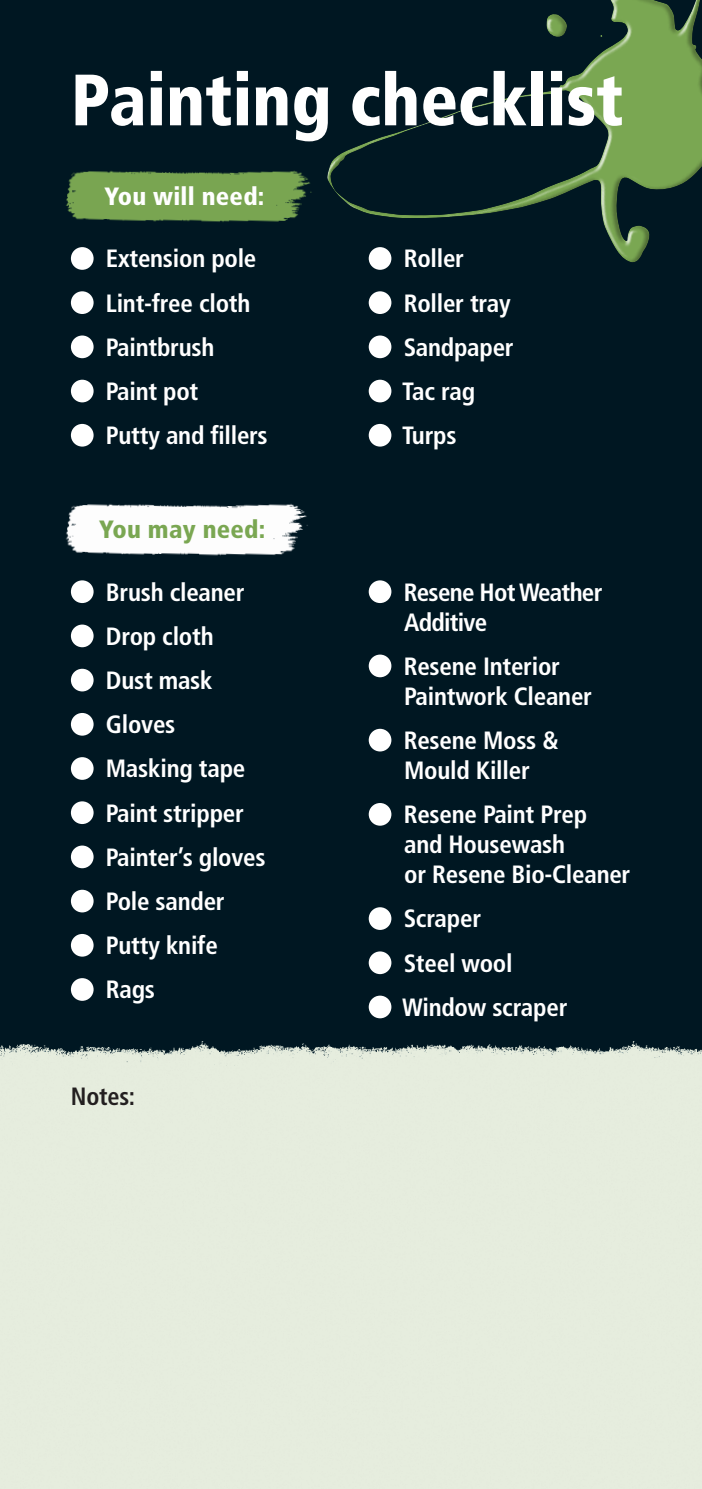
<style>
.page{position:relative;width:702px;height:1489px;background:#fff}
.page>*{position:absolute;margin:0;border:0;box-sizing:border-box;transform-origin:0 0}
.t1{font:900 condensed 72.5px "Frutiger";color:#fff}
.t2{font:700 condensed 25px/44.2px "Frutiger";letter-spacing:-.01em;color:#fff}
.t3{font:700 condensed 25px/30px "Frutiger";letter-spacing:-.03em;color:#fff}
.t4{font:900 condensed 25px "Frutiger";letter-spacing:.01em;color:#fff}
.t5{font:900 condensed 25px "Frutiger";letter-spacing:.01em;color:#7aa752}
.t6{font:700 condensed 25px "Frutiger";letter-spacing:-.01em;color:#231f20}
</style>
<div class="page">
<div style="left:0;top:0;width:702px;height:1488px;background:#001722"></div>
<svg style="left:327px;top:0;width:375px;height:303px"></svg>
<div style="left:0;top:1041px;width:702px;height:447px;background:#e6edde"></div>
<img style="left:66px;top:170px;width:246px;height:52px">
<img style="left:66px;top:503px;width:242px;height:53px">
<div style="left:71px;top:247px;width:23px;height:23px;background:#fff;border-radius:50%"></div>
<div style="left:71px;top:291px;width:23px;height:23px;background:#fff;border-radius:50%"></div>
<div style="left:71px;top:335px;width:23px;height:23px;background:#fff;border-radius:50%"></div>
<div style="left:71px;top:380px;width:23px;height:22px;background:#fff;border-radius:50%"></div>
<div style="left:71px;top:424px;width:23px;height:22px;background:#fff;border-radius:50%"></div>
<div style="left:369px;top:247px;width:22px;height:23px;background:#fff;border-radius:50%"></div>
<div style="left:369px;top:291px;width:22px;height:23px;background:#fff;border-radius:50%"></div>
<div style="left:369px;top:335px;width:22px;height:23px;background:#fff;border-radius:50%"></div>
<div style="left:369px;top:380px;width:22px;height:22px;background:#fff;border-radius:50%"></div>
<div style="left:369px;top:424px;width:22px;height:22px;background:#fff;border-radius:50%"></div>
<div style="left:71px;top:580px;width:23px;height:23px;background:#fff;border-radius:50%"></div>
<div style="left:71px;top:624px;width:23px;height:23px;background:#fff;border-radius:50%"></div>
<div style="left:71px;top:668px;width:23px;height:23px;background:#fff;border-radius:50%"></div>
<div style="left:71px;top:713px;width:23px;height:22px;background:#fff;border-radius:50%"></div>
<div style="left:71px;top:757px;width:23px;height:22px;background:#fff;border-radius:50%"></div>
<div style="left:71px;top:801px;width:23px;height:23px;background:#fff;border-radius:50%"></div>
<div style="left:71px;top:845px;width:23px;height:23px;background:#fff;border-radius:50%"></div>
<div style="left:71px;top:889px;width:23px;height:23px;background:#fff;border-radius:50%"></div>
<div style="left:71px;top:933px;width:23px;height:23px;background:#fff;border-radius:50%"></div>
<div style="left:71px;top:978px;width:23px;height:22px;background:#fff;border-radius:50%"></div>
<div style="left:369px;top:580px;width:22px;height:23px;background:#fff;border-radius:50%"></div>
<div style="left:369px;top:654px;width:22px;height:23px;background:#fff;border-radius:50%"></div>
<div style="left:369px;top:728px;width:22px;height:23px;background:#fff;border-radius:50%"></div>
<div style="left:369px;top:803px;width:22px;height:22px;background:#fff;border-radius:50%"></div>
<div style="left:369px;top:907px;width:22px;height:22px;background:#fff;border-radius:50%"></div>
<div style="left:369px;top:951px;width:22px;height:23px;background:#fff;border-radius:50%"></div>
<div style="left:369px;top:995px;width:22px;height:23px;background:#fff;border-radius:50%"></div>
<h1 class="t1" style="left:71px;top:56px;width:554px">Painting checklist</h1>
<p class="t4" style="left:105px;top:181px;width:161px">You will need:</p>
<p class="t2" style="left:106px;top:236px;width:163px">Extension pole<br>Lint-free cloth<br>Paintbrush<br>Paint pot<br>Putty and fillers</p>
<p class="t2" style="left:402px;top:236px;width:113px">Roller<br>Roller tray<br>Sandpaper<br>Tac rag<br>Turps</p>
<p class="t5" style="left:99px;top:514px;width:168px">You may need:</p>
<p class="t2" style="left:106px;top:569px;width:161px">Brush cleaner<br>Drop cloth<br>Dust mask<br>Gloves<br>Masking tape<br>Paint stripper<br>Painter’s gloves<br>Pole sander<br>Putty knife<br>Rags</p>
<p class="t3" style="left:403px;top:577px;width:200px">Resene Hot Weather<br>Additive</p>
<p class="t2" style="left:403px;top:651px;width:190px;line-height:30px">Resene Interior<br>Paintwork Cleaner</p>
<p class="t2" style="left:403px;top:725px;width:156px;line-height:30px">Resene Moss &amp;<br>Mould Killer</p>
<p class="t2" style="left:403px;top:799px;width:228px;line-height:30px">Resene Paint Prep and Housewash<br>or Resene Bio-Cleaner</p>
<p class="t2" style="left:402px;top:896px;width:167px">Scraper<br>Steel wool<br>Window scraper</p>
<p class="t6" style="left:71px;top:1081px;width:66px">Notes:</p>
</div>
